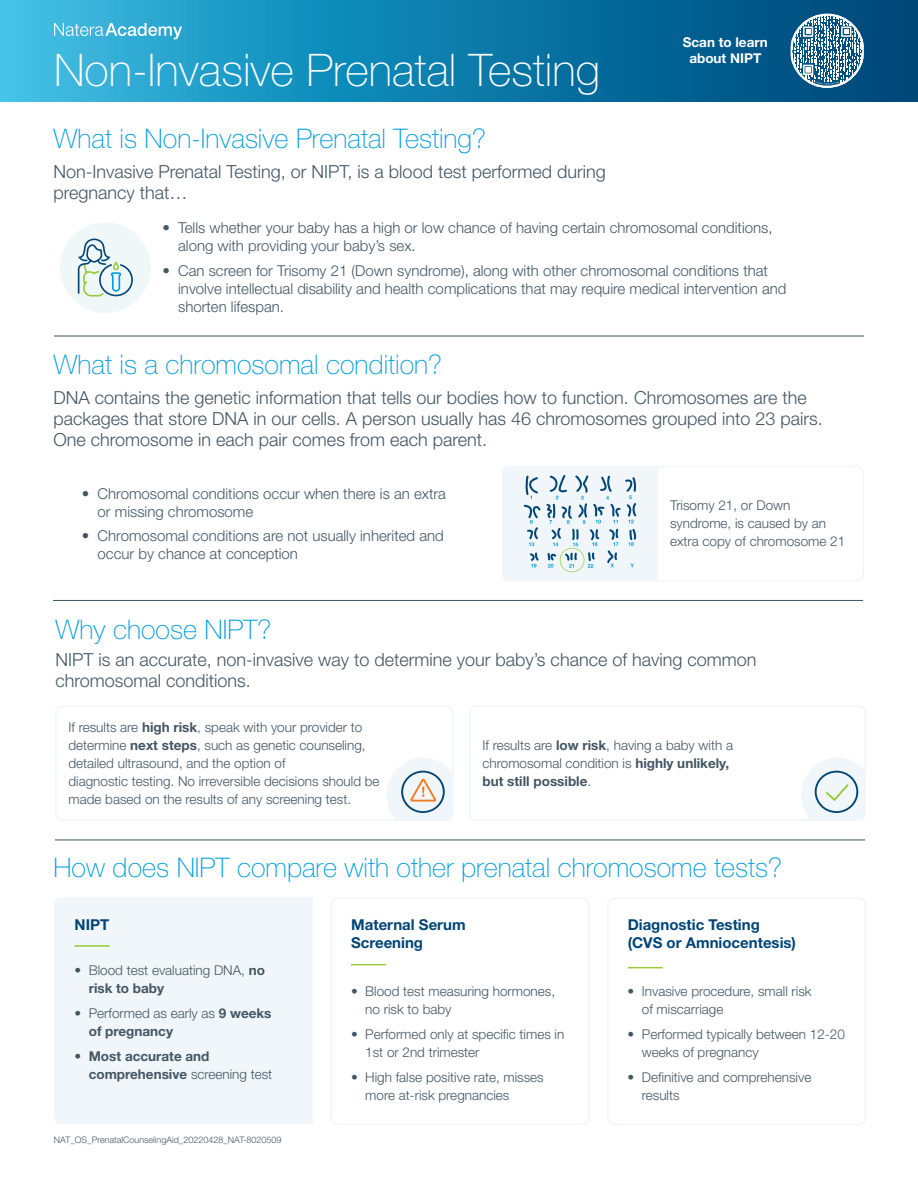
<style>
.page{position:relative;width:918px;height:1188px;background:#fff}
.page>*{position:absolute;margin:0;border:0;box-sizing:border-box;transform-origin:0 0}
.t1{font:100 45px "Helvetica Neue LT Std";color:#fff}
.t2{font:100 27px "Helvetica Neue LT Std";color:#009cdd}
.t3{font:300 18px/21px "Helvetica Neue LT Std";color:#435664}
.t4{font:300 15px/18px "Helvetica Neue LT Std";color:#435664}
.t5{font:700 15px/18px "Helvetica Neue LT Std";color:#004576}
.t6{font:300 13.5px/18px "Helvetica Neue LT Std";color:#435664}
.t7{font:700 13.5px/18px "Helvetica Neue LT Std";color:#435664}
.t8{font:700 13.5px/16.5px "Helvetica Neue LT Std";color:#fff;text-align:center}
.t9{font:300 9px "Helvetica Neue LT Std";color:#435664}
.s1{font-weight:700}
.s2{font-weight:300}
</style>
<div class="page">
<div style="left:60px;top:222px;width:91px;height:91px;background:#f0f7f9;border-radius:50%"></div>
<svg style="left:0;top:0;width:918px;height:102px;background:#1280ad"></svg>
<svg style="left:54px;top:23px;width:128px;height:16px;background:#69c3e1"></svg>
<div style="left:54px;top:898px;width:259px;height:226px;background:#f0f6f9"></div>
<div style="left:55px;top:705px;width:399px;height:116px;border:2px solid #f0f6f9;border-radius:6px"></div>
<div style="left:469px;top:705px;width:397px;height:116px;border:2px solid #f0f6f9;border-radius:6px"></div>
<svg style="left:387px;top:758px;width:66px;height:62px"></svg>
<svg style="left:801px;top:758px;width:64px;height:62px"></svg>
<hr style="left:74px;top:945px;width:36px;height:2px;background:#99ca3b">
<div style="left:330px;top:897px;width:259px;height:228px;border:2px solid #f0f6f9;border-radius:6px"></div>
<hr style="left:351px;top:964px;width:35px;height:1px;background:#99ca3b">
<div style="left:607px;top:897px;width:259px;height:228px;border:2px solid #f0f6f9;border-radius:6px"></div>
<hr style="left:628px;top:967px;width:35px;height:1px;background:#99ca3b">
<hr style="left:54px;top:336px;width:810px;height:1px;background:#3b5566">
<hr style="left:53px;top:600px;width:810px;height:1px;background:#3b5566">
<hr style="left:55px;top:840px;width:810px;height:1px;background:#3b5566">
<svg style="left:502px;top:466px;width:362px;height:115px"></svg>
<svg style="left:792px;top:16px;width:70px;height:69px"></svg>
<div style="left:791px;top:14px;width:73px;height:73px;border:2px solid #fff;border-radius:50%"></div>
<svg style="left:78px;top:239px;width:55px;height:58px"></svg>
<p class="t1" style="left:54px;top:44px;width:547px">Non-Invasive Prenatal Testing</p>
<p class="t2" style="left:54px;top:123px;width:434px">What is Non-Invasive Prenatal Testing?</p>
<p class="t3" style="left:54px;top:161px;width:554px">Non-Invasive Prenatal Testing, or NIPT, is a blood test performed during pregnancy that…</p>
<p class="t8" style="left:683px;top:33px;width:87px">Scan to learn about NIPT</p>
<p class="t4" style="left:178px;top:219px;width:596px;text-indent:-16px">• Tells whether your baby has a high or low chance of having certain chromosomal conditions, along with providing your baby’s sex.</p>
<p class="t4" style="left:178px;top:261px;width:610px;text-indent:-16px">• Can screen for Trisomy 21 (Down syndrome), along with other chromosomal conditions that involve intellectual disability and health complications that may require medical intervention and shorten lifespan.</p>
<p class="t2" style="left:54px;top:349px;width:390px">What is a chromosomal condition?</p>
<p class="t3" style="left:54px;top:387px;width:771px">DNA contains the genetic information that tells our bodies how to function. Chromosomes are the packages that store DNA in our cells. A person usually has 46 chromosomes grouped into 23 pairs.<br>One chromosome in each pair comes from each parent.</p>
<p class="t4" style="left:98px;top:484px;width:350px;text-indent:-16px">• Chromosomal conditions occur when there is an extra or missing chromosome</p>
<p class="t4" style="left:98px;top:527px;width:348px;text-indent:-16px">• Chromosomal conditions are not usually inherited and occur by chance at conception</p>
<p class="t2" style="left:56px;top:614px;width:217px">Why choose NIPT?</p>
<p class="t6" style="left:670px;top:496px;width:177px">Trisomy 21, or Down syndrome, is caused by an extra copy of chromosome 21</p>
<p class="t3" style="left:56px;top:649px;width:702px">NIPT is an accurate, non-invasive way to determine your baby’s chance of having common chromosomal conditions.</p>
<p class="t6" style="left:69px;top:718px;width:313px">If results are <span class="s1">high risk</span>, speak with your provider to determine <span class="s1">next steps</span>, such as genetic counseling, detailed ultrasound, and the option of<br>diagnostic testing. No irreversible decisions should be made based on the results of any screening test.</p>
<p class="t6" style="left:483px;top:736px;width:252px">If results are <span class="s1">low risk</span>, having a baby with a chromosomal condition is <span class="s1">highly unlikely, but still possible</span>.</p>
<p class="t2" style="left:54px;top:852px;width:730px">How does NIPT compare with other prenatal chromosome tests?</p>
<p class="t5" style="left:75px;top:915px;width:36px">NIPT</p>
<p class="t6" style="left:89px;top:961px;width:178px;text-indent:-14px">• Blood test evaluating DNA, <span class="s1">no risk to baby</span></p>
<p class="t6" style="left:89px;top:1004px;width:184px;text-indent:-14px">• Performed as early as <span class="s1">9 weeks of pregnancy</span></p>
<p class="t7" style="left:89px;top:1046px;width:185px;text-indent:-14px"><span class="s2">•</span> Most accurate and comprehensive <span class="s2">screening test</span></p>
<p class="t9" style="left:54px;top:1135px;width:229px">NAT_OS_PrenatalCounselingAid_20220428_NAT-8020509</p>
<p class="t5" style="left:351px;top:915px;width:116px">Maternal Serum<br>Screening</p>
<p class="t6" style="left:365px;top:982px;width:191px;text-indent:-14px">• Blood test measuring hormones, no risk to baby</p>
<p class="t6" style="left:365px;top:1025px;width:201px;text-indent:-14px">• Performed only at specific times in<br>1st or 2nd trimester</p>
<p class="t6" style="left:365px;top:1067px;width:180px;text-indent:-14px">• High false positive rate, misses more at-risk pregnancies</p>
<p class="t5" style="left:628px;top:915px;width:170px">Diagnostic Testing (CVS or Amniocentesis)</p>
<p class="t6" style="left:642px;top:982px;width:171px;text-indent:-14px">• Invasive procedure, small risk of miscarriage</p>
<p class="t6" style="left:642px;top:1025px;width:205px;text-indent:-14px">• Performed typically between 12-20 weeks of pregnancy</p>
<p class="t6" style="left:642px;top:1067px;width:171px;text-indent:-14px">• Definitive and comprehensive results</p>
</div>
